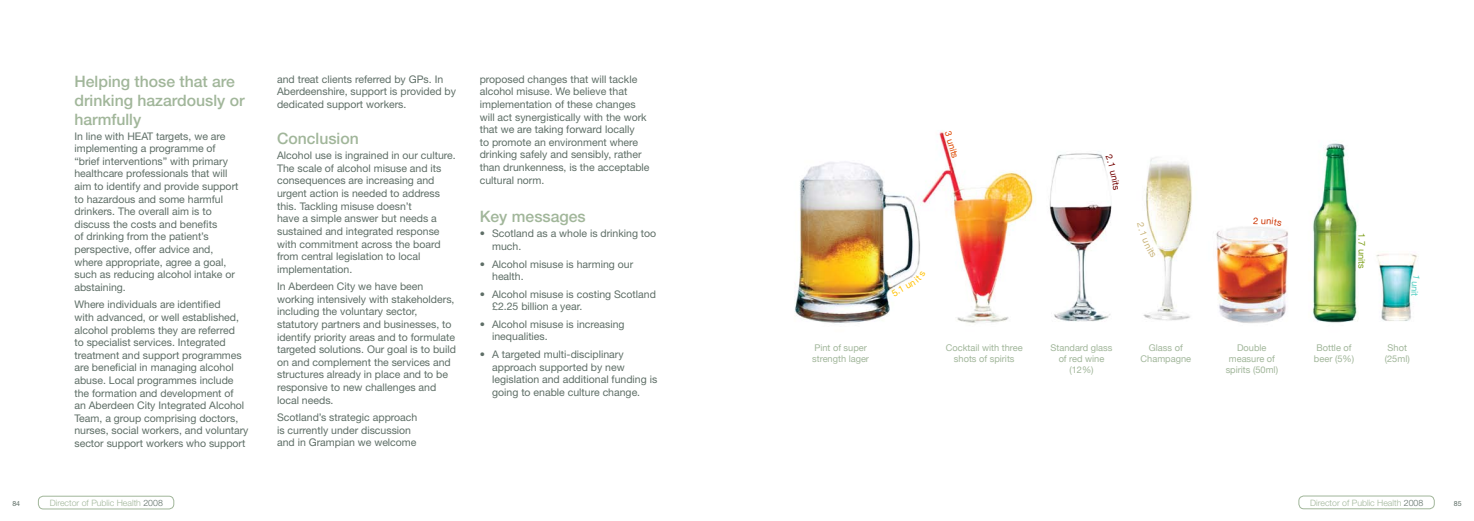
<style>
.page{position:relative;width:1474px;height:521px;background:#fff}
.page>*{position:absolute;margin:0;border:0;box-sizing:border-box;transform-origin:0 0}
.t1{font:500 15.75px/18.9px "Helvetica Neue";color:#a1b69a}
.t2{font:10.5px/12.6px "Helvetica Neue";color:#5e6e66}
.t3{font:9.28px/11.1px "Helvetica Neue";color:#a1b69a;text-align:center}
.t4{font:9.28px "Helvetica Neue";color:#e04c06}
.t5{font:9.28px "Helvetica Neue";color:#56d0c3}
.t6{font:9.28px "Helvetica Neue";color:#7fa01d}
.t7{font:300 8.75px "Helvetica Neue";color:#a1b69a}
.t8{font:7px "Helvetica Neue";color:#5e6e66}
.s1{color:#5e6e66}
</style>
<div class="page">
<div style="left:38px;top:496px;width:136px;height:13px;border:1px solid #a1b69a;border-radius:5px"></div>
<div style="left:1298px;top:496px;width:136px;height:13px;border:1px solid #a1b69a;border-radius:5px"></div>
<img style="left:794px;top:130px;width:623px;height:193px">
<svg style="left:1105px;top:153px;width:13px;height:37px"></svg>
<svg style="left:1137px;top:222px;width:18px;height:36px"></svg>
<svg style="left:891px;top:271px;width:34px;height:25px"></svg>
<svg style="left:1253px;top:217px;width:28px;height:9px"></svg>
<svg style="left:1358px;top:234px;width:7px;height:34px"></svg>
<svg style="left:1411px;top:274px;width:6px;height:17px"></svg>
<h1 class="t1" style="left:74px;top:71px;width:172px">Helping those that are drinking hazardously or harmfully</h1>
<p class="t2" style="left:74px;top:129px;width:165px">In line with HEAT targets, we are implementing a programme of “brief interventions” with primary healthcare professionals that will aim to identify and provide support to hazardous and some harmful drinkers. The overall aim is to discuss the costs and benefits<br>of drinking from the patient’s perspective, offer advice and, where appropriate, agree a goal, such as reducing alcohol intake or abstaining.</p>
<p class="t2" style="left:74px;top:298px;width:176px">Where individuals are identified<br>with advanced, or well established, alcohol problems they are referred<br>to specialist services. Integrated treatment and support programmes are beneficial in managing alcohol abuse. Local programmes include the formation and development of<br>an Aberdeen City Integrated Alcohol Team, a group comprising doctors, nurses, social workers, and voluntary sector support workers who support</p>
<p class="t2" style="left:277px;top:73px;width:180px">and treat clients referred by GPs. In<br>Aberdeenshire, support is provided by dedicated support workers.</p>
<h1 class="t1" style="left:277px;top:129px;width:83px">Conclusion</h1>
<p class="t2" style="left:277px;top:149px;width:180px">Alcohol use is ingrained in our culture.<br>The scale of alcohol misuse and its consequences are increasing and urgent action is needed to address this. Tackling misuse doesn’t<br>have a simple answer but needs a sustained and integrated response with commitment across the board from central legislation to local implementation.</p>
<p class="t2" style="left:277px;top:280px;width:180px">In Aberdeen City we have been working intensively with stakeholders, including the voluntary sector, statutory partners and businesses, to identify priority areas and to formulate targeted solutions. Our goal is to build on and complement the services and structures already in place and to be responsive to new challenges and local needs.</p>
<p class="t2" style="left:277px;top:411px;width:142px">Scotland’s strategic approach is currently under discussion and in Grampian we welcome</p>
<p class="t2" style="left:480px;top:72px;width:171px">proposed changes that will tackle alcohol misuse. We believe that implementation of these changes will act synergistically with the work that we are taking forward locally<br>to promote an environment where drinking safely and sensibly, rather than drunkenness, is the acceptable cultural norm.</p>
<h1 class="t1" style="left:480px;top:207px;width:107px">Key messages</h1>
<p class="t2" style="left:492px;top:227px;width:166px;text-indent:-12px">• Scotland as a whole is drinking too much.</p>
<p class="t2" style="left:492px;top:257px;width:143px;text-indent:-12px">• Alcohol misuse is harming our health.</p>
<p class="t2" style="left:492px;top:287px;width:165px;text-indent:-12px">• Alcohol misuse is costing Scotland £2.25 billion a year.</p>
<p class="t2" style="left:492px;top:318px;width:134px;text-indent:-12px">• Alcohol misuse is increasing inequalities.</p>
<p class="t2" style="left:492px;top:348px;width:167px;text-indent:-12px">• A targeted multi-disciplinary approach supported by new legislation and additional funding is going to enable culture change.</p>
<p class="t4" style="left:953px;top:130px;width:29px;rotate:74deg">3 units</p>
<p class="t6" style="left:1367px;top:259px;width:4px;rotate:90deg">i</p>
<p class="t5" style="left:1420px;top:291px;width:7px;rotate:90deg">it</p>
<p class="t3" style="left:812px;top:342px;width:58px;text-align:left">Pint of super strength lager</p>
<p class="t3" style="left:945px;top:342px;width:78px">Cocktail with three shots of spirits</p>
<p class="t3" style="left:1050px;top:342px;width:63px">Standard glass of red wine (12%)</p>
<p class="t3" style="left:1140px;top:342px;width:52px">Glass of<br>Champagne</p>
<p class="t3" style="left:1225px;top:342px;width:54px">Double measure of spirits (50ml)</p>
<p class="t3" style="left:1313px;top:342px;width:42px;text-align:left">Bottle of beer (5%)</p>
<p class="t3" style="left:1384px;top:342px;width:26px">Shot (25ml)</p>
<p class="t8" style="left:12px;top:499px;width:9px">84</p>
<p class="t7" style="left:50px;top:497px;width:114px">Director of Public Health <span class="s1">2008</span></p>
<p class="t7" style="left:1310px;top:497px;width:114px">Director of Public Health <span class="s1">2008</span></p>
<p class="t8" style="left:1453px;top:499px;width:9px">85</p>
</div>
